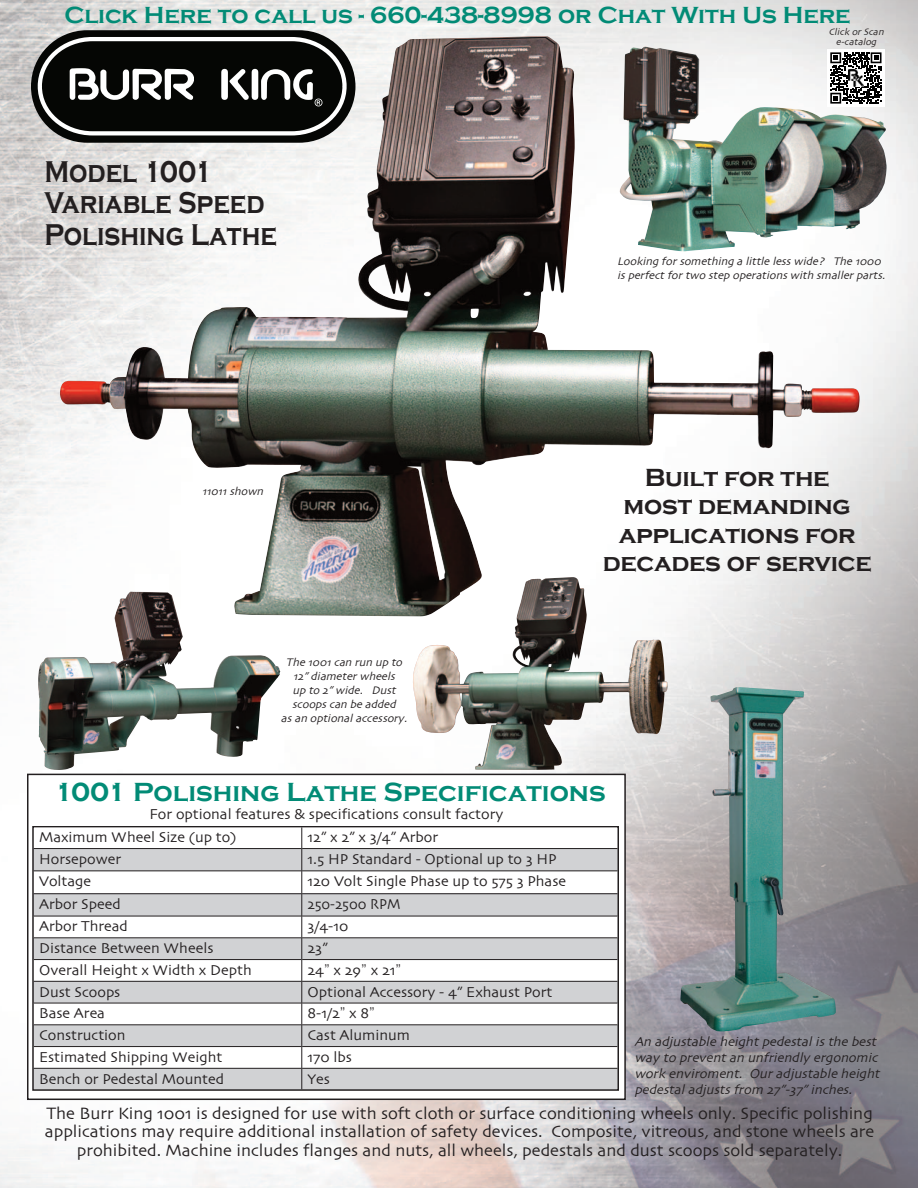
<style>
.page{position:relative;width:918px;height:1188px;background:#fff}
.page>*{position:absolute;margin:0;border:0;box-sizing:border-box;transform-origin:0 0}
.t1{font:700 30.9px/31.7px "Copperplate Gothic";color:#231f20;scale:.83 1}
.t2{font:700 27px "Copperplate Gothic";color:#028b76}
.t3{font:700 25.5px/28.5px "Copperplate Gothic";letter-spacing:-.01em;color:#231f20;text-align:center}
.t4{font:700 24px "Copperplate Gothic";color:#028b76}
.t5{font:17.25px "Skia";color:#231f20}
.t6{font:15px "Skia";color:#231f20}
.t7{font:15px "Skia";color:#231f20;scale:.94 1}
.t8{font:italic 13.5px/16.2px "Skia";color:#231f20}
.t9{font:italic 11.55px/13.8px "Skia";color:#231f20}
.t10{font:italic 9.9px "Skia";color:#231f20}
.s1{font-family:"Helvetica";font-weight:300}
</style>
<div class="page">
<img style="left:0;top:0;width:918px;height:1188px">
<div style="left:28px;top:774px;width:597px;height:325px;background:#fff"></div>
<div style="left:27px;top:774px;width:599px;height:326px;border:2px solid #231f20"></div>
<div style="left:33px;top:849px;width:269px;height:22px;background:#d1d2d4"></div>
<div style="left:302px;top:849px;width:316px;height:22px;background:#d1d2d4"></div>
<div style="left:33px;top:894px;width:269px;height:22px;background:#d1d2d4"></div>
<div style="left:302px;top:894px;width:316px;height:22px;background:#d1d2d4"></div>
<div style="left:33px;top:938px;width:269px;height:22px;background:#d1d2d4"></div>
<div style="left:302px;top:938px;width:316px;height:22px;background:#d1d2d4"></div>
<div style="left:33px;top:981px;width:269px;height:22px;background:#d1d2d4"></div>
<div style="left:302px;top:981px;width:316px;height:22px;background:#d1d2d4"></div>
<div style="left:33px;top:1025px;width:269px;height:22px;background:#d1d2d4"></div>
<div style="left:302px;top:1025px;width:316px;height:22px;background:#d1d2d4"></div>
<div style="left:33px;top:1068px;width:269px;height:22px;background:#d1d2d4"></div>
<div style="left:302px;top:1068px;width:316px;height:22px;background:#d1d2d4"></div>
<div style="left:33px;top:827px;width:585px;height:263px;border:2px solid #231f20"></div>
<hr style="left:301px;top:827px;width:1px;height:262px;background:#231f20">
<hr style="left:34px;top:848px;width:267px;height:1px;background:#231f20">
<hr style="left:302px;top:848px;width:316px;height:1px;background:#231f20">
<hr style="left:34px;top:870px;width:267px;height:1px;background:#231f20">
<hr style="left:302px;top:870px;width:316px;height:1px;background:#231f20">
<hr style="left:34px;top:893px;width:267px;height:1px;background:#231f20">
<hr style="left:302px;top:893px;width:316px;height:1px;background:#231f20">
<hr style="left:34px;top:916px;width:267px;height:1px;background:#231f20">
<hr style="left:302px;top:916px;width:316px;height:1px;background:#231f20">
<hr style="left:34px;top:937px;width:267px;height:1px;background:#231f20">
<hr style="left:302px;top:937px;width:316px;height:1px;background:#231f20">
<hr style="left:34px;top:959px;width:267px;height:1px;background:#231f20">
<hr style="left:302px;top:959px;width:316px;height:1px;background:#231f20">
<hr style="left:34px;top:981px;width:267px;height:1px;background:#231f20">
<hr style="left:302px;top:981px;width:316px;height:1px;background:#231f20">
<hr style="left:34px;top:1003px;width:267px;height:1px;background:#231f20">
<hr style="left:302px;top:1003px;width:316px;height:1px;background:#231f20">
<hr style="left:34px;top:1024px;width:267px;height:1px;background:#231f20">
<hr style="left:302px;top:1024px;width:316px;height:1px;background:#231f20">
<hr style="left:34px;top:1046px;width:267px;height:1px;background:#231f20">
<hr style="left:302px;top:1046px;width:316px;height:1px;background:#231f20">
<hr style="left:34px;top:1068px;width:267px;height:1px;background:#231f20">
<hr style="left:302px;top:1068px;width:316px;height:1px;background:#231f20">
<img style="left:38px;top:591px;width:242px;height:179px">
<img style="left:413px;top:616px;width:255px;height:154px">
<img style="left:59px;top:36px;width:801px;height:580px">
<img style="left:680px;top:687px;width:156px;height:344px">
<div style="left:31px;top:30px;width:324px;height:113px;background:#050604;border-radius:56px"></div>
<svg style="left:36px;top:35px;width:313px;height:103px"></svg>
<img style="left:619px;top:46px;width:268px;height:206px">
<p class="t4" style="left:64px;top:2px;width:788px">Click Here to call us - 660-438-8998 or Chat With Us Here</p>
<p class="t1" style="left:44px;top:156px;width:204px">Model 1001</p>
<p class="t1" style="left:44px;top:187px;width:282px">Variable Speed<br>Polishing Lathe</p>
<p class="t9" style="left:202px;top:485px;width:65px">11011shown</p>
<p class="t9" style="left:286px;top:656px;width:120px">The 1001can run up to</p>
<p class="t9" style="left:293px;top:670px;width:106px">12”diameterwheels</p>
<p class="t9" style="left:292px;top:684px;width:107px">up to 2”wide. Dust scoops can be added</p>
<p class="t9" style="left:281px;top:711px;width:130px">as an optionalaccessory.</p>
<p class="t10" style="left:829px;top:27px;width:59px">Click orScan</p>
<p class="t10" style="left:836px;top:37px;width:44px">e-catalog</p>
<p class="t9" style="left:617px;top:255px;width:272px">Looking forsomething a little less wide? The 1000 is perfectfortwo step operations with smallerparts.</p>
<p class="t3" style="left:645px;top:463px;width:186px">Built for the</p>
<p class="t3" style="left:624px;top:492px;width:229px">most demanding</p>
<p class="t3" style="left:603px;top:520px;width:271px">applications for decades of service</p>
<p class="t2" style="left:54px;top:777px;width:553px">1001 Polishing Lathe Specifications</p>
<p class="t6" style="left:149px;top:807px;width:356px">For optional features &amp; specifications consult factory</p>
<p class="t6" style="left:39px;top:831px;width:199px">Maximum Wheel Size (up to)</p>
<p class="t6" style="left:308px;top:831px;width:132px">12” x 2” x 3/4” Arbor</p>
<p class="t6" style="left:39px;top:852px;width:84px">Horsepower</p>
<p class="t6" style="left:308px;top:852px;width:251px">1.5 HP Standard - Optional up to 3 HP</p>
<p class="t6" style="left:39px;top:875px;width:53px">Voltage</p>
<p class="t6" style="left:308px;top:875px;width:260px">120 Volt Single Phase up to 575 3 Phase</p>
<p class="t6" style="left:39px;top:897px;width:83px">Arbor Speed</p>
<p class="t7" style="left:308px;top:897px;width:100px">250-2500 RPM</p>
<p class="t6" style="left:39px;top:920px;width:90px">Arbor Thread</p>
<p class="t6" style="left:308px;top:920px;width:42px">3/4-10</p>
<p class="t6" style="left:39px;top:941px;width:176px">Distance Between Wheels</p>
<p class="t6" style="left:308px;top:941px;width:22px">23”</p>
<p class="t6" style="left:39px;top:963px;width:214px">Overall Height x Width x Depth</p>
<p class="t6" style="left:308px;top:963px;width:95px">24<span class="s1">”</span> x 29<span class="s1">”</span> x 21<span class="s1">”</span></p>
<p class="t6" style="left:39px;top:985px;width:83px">Dust Scoops</p>
<p class="t6" style="left:308px;top:985px;width:246px">Optional Accessory - 4” Exhaust Port</p>
<p class="t6" style="left:39px;top:1007px;width:67px">Base Area</p>
<p class="t6" style="left:308px;top:1007px;width:69px">8-1/2<span class="s1">”</span> x 8<span class="s1">”</span></p>
<p class="t6" style="left:39px;top:1028px;width:88px">Construction</p>
<p class="t6" style="left:308px;top:1028px;width:104px">Cast Aluminum</p>
<p class="t6" style="left:39px;top:1050px;width:185px">Estimated Shipping Weight</p>
<p class="t6" style="left:308px;top:1050px;width:46px">170 lbs</p>
<p class="t6" style="left:39px;top:1072px;width:186px">Bench or Pedestal Mounted</p>
<p class="t6" style="left:308px;top:1072px;width:24px">Yes</p>
<p class="t8" style="left:634px;top:1034px;width:250px">An adj ustable heightpedestalis the best way to preventan unfriendly ergonomic work enviroment. Ouradjustable height pedestaladj usts from 27”-37”inches.</p>
<p class="t5" style="left:46px;top:1105px;width:828px">The Burr King 1001 is designed for use with soft cloth or surface conditioning wheels only. Specific polishing</p>
<p class="t5" style="left:45px;top:1124px;width:831px">applications may require additional installation of safety devices. Composite, vitreous, and stone wheels are</p>
<p class="t5" style="left:77px;top:1143px;width:767px">prohibited. Machine includes flanges and nuts, all wheels, pedestals and dust scoops sold separately.</p>
</div>
